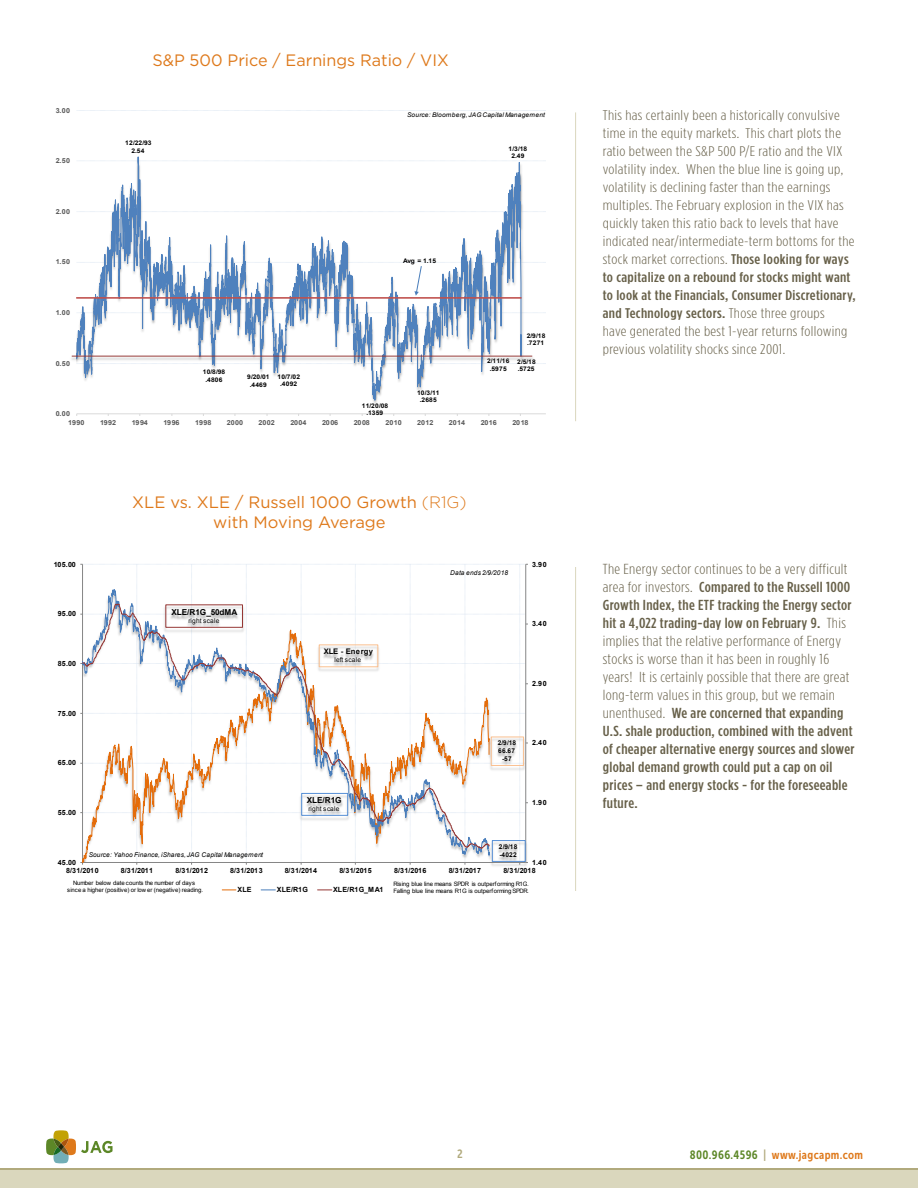
<style>
.page{position:relative;width:918px;height:1188px;background:#fff}
.page>*{position:absolute;margin:0;border:0;box-sizing:border-box;transform-origin:0 0}
.t1{font:16.5px "Gotham";color:#de791b}
.t2{font:500 14.55px/18px "Gotham Condensed";letter-spacing:.02em;color:#676049;scale:1.14 1}
.t3{font:300 14.1px/18px "Gotham Condensed";letter-spacing:.02em;color:#676049;scale:1.18 1}
.t4{font:12px "Museo Sans Cond 700";letter-spacing:.03em;color:#de791b}
.t5{font:12px "Museo Sans Cond 700";color:#b1aa7d}
.t6{font:700 8.25px "Arial";letter-spacing:-.01em;color:#000}
.t7{font:700 7.65px "Arial";letter-spacing:.03em;color:#000}
.t8{font:700 7.2px "Arial";letter-spacing:-.02em;color:#000}
.t9{font:700 7.2px "Arial";letter-spacing:.015em;color:#000}
.t10{font:700 6.9px "Arial";letter-spacing:-.02em;color:#595959;scale:1.05 1}
.t11{font:italic 6.6px "Arial";letter-spacing:.025em;color:#000}
.t12{font:6.6px "Arial";letter-spacing:.025em;color:#000}
.t13{font:700 6.6px/7.6px "Arial";letter-spacing:.025em;color:#000;text-align:center}
.t14{font:700 6.3px/7.4px "Arial";letter-spacing:.025em;color:#000;text-align:center;scale:1.05 1}
.t15{font:italic 6.3px "Arial";letter-spacing:.025em;color:#000;scale:1.05 1}
.t16{font:6px/6.6px "Arial";letter-spacing:-.01em;color:#000}
.s1{font-weight:300}
.s2{font-weight:500}
.s3{color:#5c8727}
.s4{color:#b1aa7d}
</style>
<div class="page">
<div style="left:0;top:1168px;width:918px;height:18px;background:linear-gradient(to right,#dad7bd,#dad7bd)"></div>
<div style="left:0;top:1171px;width:918px;height:17px;background:#dad7bd"></div>
<svg style="left:46px;top:1130px;width:67px;height:34px"></svg>
<hr style="left:575px;top:112px;width:1px;height:309px;background:#dad7bd">
<hr style="left:575px;top:567px;width:1px;height:324px;background:#dad7bd">
<svg style="left:76px;top:110px;width:470px;height:306px"></svg>
<svg style="left:76px;top:262px;width:470px;height:37px"></svg>
<img style="left:71px;top:355px;width:465px;height:8px">
<hr style="left:72px;top:356px;width:460px;height:1px;background:#953735">
<svg style="left:80px;top:564px;width:448px;height:301px"></svg>
<svg style="left:82px;top:577px;width:408px;height:281px"></svg>
<svg style="left:82px;top:604px;width:408px;height:245px"></svg>
<svg style="left:222px;top:890px;width:14px;height:1px"></svg>
<svg style="left:261px;top:890px;width:14px;height:1px"></svg>
<svg style="left:318px;top:890px;width:14px;height:1px"></svg>
<img style="left:315px;top:643px;width:67px;height:31px">
<img style="left:316px;top:644px;width:65px;height:29px">
<div style="left:319px;top:645px;width:59px;height:22px;border:1px solid #fac090"></div>
<img style="left:298px;top:792px;width:54px;height:30px">
<img style="left:298px;top:793px;width:52px;height:30px">
<div style="left:301px;top:793px;width:47px;height:23px;border:1px solid #558ed5"></div>
<img style="left:162px;top:603px;width:85px;height:31px">
<img style="left:163px;top:604px;width:82px;height:31px">
<div style="left:166px;top:605px;width:77px;height:23px;border:1px solid #953735"></div>
<img style="left:487px;top:736px;width:41px;height:36px">
<img style="left:490px;top:737px;width:34px;height:35px">
<div style="left:491px;top:737px;width:33px;height:29px;border:1px solid #fac090"></div>
<img style="left:488px;top:839px;width:40px;height:27px">
<img style="left:491px;top:840px;width:34px;height:26px">
<div style="left:492px;top:840px;width:33px;height:22px;border:1px solid #558ed5"></div>
<p class="t10" style="left:56px;top:106px;width:15px">3.00</p>
<p class="t10" style="left:56px;top:156px;width:15px">2.50</p>
<p class="t10" style="left:56px;top:207px;width:15px">2.00</p>
<p class="t10" style="left:56px;top:257px;width:15px">1.50</p>
<p class="t10" style="left:56px;top:308px;width:15px">1.00</p>
<p class="t10" style="left:56px;top:359px;width:15px">0.50</p>
<p class="t10" style="left:56px;top:409px;width:15px">0.00</p>
<p class="t1" style="left:152px;top:51px;width:298px">S&amp;P 500 Price / Earnings Ratio / VIX</p>
<p class="t14" style="left:125px;top:140px;width:27px">12/22/93<br>2.54</p>
<p class="t14" style="left:203px;top:369px;width:23px">10/8/98 .4806</p>
<p class="t14" style="left:247px;top:374px;width:23px">9/20/01 .4469</p>
<p class="t14" style="left:278px;top:373px;width:23px">10/7/02 .4092</p>
<p class="t15" style="left:407px;top:111px;width:133px">Source: Bloomberg, JAG Capital Management</p>
<p class="t14" style="left:509px;top:145px;width:19px">1/3/18<br>2.49</p>
<p class="t14" style="left:403px;top:257px;width:33px">Avg = 1.15</p>
<p class="t14" style="left:362px;top:402px;width:27px">11/20/08 .1359</p>
<p class="t14" style="left:417px;top:389px;width:23px">10/3/11 .2685</p>
<p class="t14" style="left:527px;top:332px;width:19px;text-align:left">2/9/18 .7271</p>
<p class="t14" style="left:487px;top:358px;width:23px">2/11/16 .5975</p>
<p class="t14" style="left:517px;top:358px;width:19px;text-align:left">2/5/18 .5725</p>
<p class="t10" style="left:68px;top:418px;width:17px">1990</p>
<p class="t10" style="left:100px;top:418px;width:17px">1992</p>
<p class="t10" style="left:132px;top:418px;width:17px">1994</p>
<p class="t10" style="left:163px;top:418px;width:17px">1996</p>
<p class="t10" style="left:195px;top:418px;width:17px">1998</p>
<p class="t10" style="left:227px;top:418px;width:17px">2000</p>
<p class="t10" style="left:259px;top:418px;width:17px">2002</p>
<p class="t10" style="left:290px;top:418px;width:17px">2004</p>
<p class="t10" style="left:322px;top:418px;width:17px">2006</p>
<p class="t10" style="left:354px;top:418px;width:17px">2008</p>
<p class="t10" style="left:386px;top:418px;width:17px">2010</p>
<p class="t10" style="left:417px;top:418px;width:17px">2012</p>
<p class="t10" style="left:449px;top:418px;width:17px">2014</p>
<p class="t10" style="left:481px;top:418px;width:17px">2016</p>
<p class="t10" style="left:512px;top:418px;width:17px">2018</p>
<p class="t8" style="left:54px;top:559px;width:24px">105.00</p>
<p class="t8" style="left:58px;top:609px;width:20px">95.00</p>
<p class="t8" style="left:58px;top:659px;width:20px">85.00</p>
<p class="t1" style="left:132px;top:494px;width:336px">XLE vs. XLE / Russell 1000 Growth <span class="s1">(R1G)</span></p>
<p class="t1" style="left:213px;top:513px;width:174px">with Moving Average</p>
<p class="t6" style="left:171px;top:607px;width:68px">XLE/R1G_50dMA</p>
<p class="t12" style="left:188px;top:616px;width:33px">right scale</p>
<p class="t7" style="left:324px;top:647px;width:51px">XLE - Energy</p>
<p class="t12" style="left:334px;top:655px;width:28px">left scale</p>
<p class="t11" style="left:450px;top:568px;width:59px">Data ends 2/9/2018</p>
<p class="t8" style="left:58px;top:708px;width:20px">75.00</p>
<p class="t8" style="left:58px;top:758px;width:20px">65.00</p>
<p class="t8" style="left:58px;top:808px;width:20px">55.00</p>
<p class="t8" style="left:58px;top:857px;width:20px">45.00</p>
<p class="t11" style="left:89px;top:850px;width:176px">Source: Yahoo Finance, iShares, JAG Capital Management</p>
<p class="t6" style="left:307px;top:795px;width:36px">XLE/R1G</p>
<p class="t12" style="left:308px;top:804px;width:33px">right scale</p>
<p class="t13" style="left:498px;top:740px;width:20px">2/9/18<br>66.67 -57</p>
<p class="t13" style="left:499px;top:843px;width:20px;text-align:left">2/9/18 -4022</p>
<p class="t8" style="left:532px;top:559px;width:16px">3.90</p>
<p class="t8" style="left:532px;top:619px;width:16px">3.40</p>
<p class="t8" style="left:532px;top:678px;width:16px">2.90</p>
<p class="t8" style="left:532px;top:738px;width:16px">2.40</p>
<p class="t8" style="left:532px;top:798px;width:16px">1.90</p>
<p class="t8" style="left:532px;top:857px;width:16px">1.40</p>
<p class="t8" style="left:66px;top:866px;width:34px">8/31/2010</p>
<p class="t8" style="left:121px;top:866px;width:34px">8/31/2011</p>
<p class="t8" style="left:176px;top:866px;width:34px">8/31/2012</p>
<p class="t8" style="left:230px;top:866px;width:34px">8/31/2013</p>
<p class="t8" style="left:285px;top:866px;width:34px">8/31/2014</p>
<p class="t8" style="left:339px;top:866px;width:34px">8/31/2015</p>
<p class="t8" style="left:394px;top:866px;width:34px">8/31/2016</p>
<p class="t8" style="left:449px;top:866px;width:34px">8/31/2017</p>
<p class="t8" style="left:503px;top:866px;width:34px">8/31/2018</p>
<p class="t8" style="left:238px;top:885px;width:16px">XLE</p>
<p class="t8" style="left:277px;top:885px;width:33px">XLE/R1G</p>
<p class="t9" style="left:333px;top:885px;width:52px">XLE/R1G_MA1</p>
<p class="t16" style="left:67px;top:880px;width:137px;text-align:center">Number below date counts the number of days since a higher (positive) or low er (negative) reading.</p>
<p class="t16" style="left:394px;top:881px;width:137px">Rising blue line means SPDR is outperforming R1G.<br>Falling blue line means R1G is outperforming SPDR.</p>
<p class="t3" style="left:603px;top:106px;width:216px">This has certainly been a historically convulsive time in the equity markets. This chart plots the ratio between the S&amp;P 500 P/E ratio and the VIX volatility index. When the blue line is going up, volatility is declining faster than the earnings multiples. The February explosion in the VIX has quickly taken this ratio back to levels that have indicated near/intermediate-term bottoms for the stock market corrections. <span class="s2">Those looking for ways to capitalize on a rebound for stocks might want to look at the Financials, Consumer Discretionary, and Technology sectors.</span> Those three groups<br>have generated the best 1-year returns following previous volatility shocks since 2001.</p>
<p class="t2" style="left:603px;top:559px;width:222px"><span class="s1">The Energy sector continues to be a very difficult area for investors.</span> Compared to the Russell 1000<br>Growth Index, the ETF tracking the Energy sector hit a 4,022 trading-day low on February 9. <span class="s1">This implies that the relative performance of Energy stocks is worse than it has been in roughly 16 years! It is certainly possible that there are great long-term values in this group, but we remain unenthused.</span> We are concerned that expanding U.S. shale production, combined with the advent of cheaper alternative energy sources and slower global demand growth could put a cap on oil prices – and energy stocks - for the foreseeable future.</p>
<p class="t5" style="left:457px;top:1147px;width:7px">2</p>
<p class="t4" style="left:690px;top:1148px;width:175px"><span class="s3">800.966.4596</span> <span class="s4">|</span> www.jagcapm.com</p>
</div>
